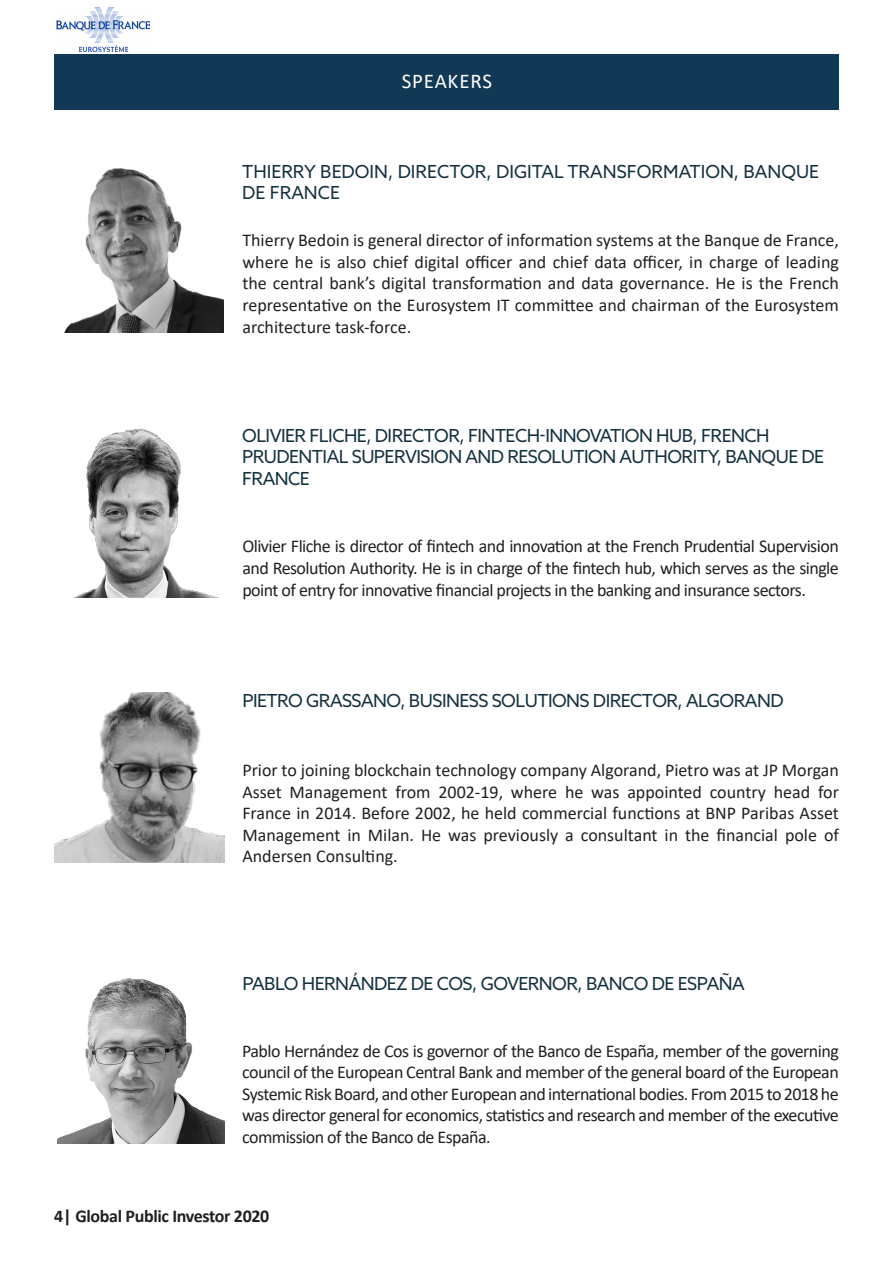
<style>
.page{position:relative;width:893px;height:1263px;background:#fff}
.page>*{position:absolute;margin:0;border:0;box-sizing:border-box;transform-origin:0 0}
.t1{font:21px "Calibri";letter-spacing:.04em;color:#fff}
.t2{font:18px/21.6px "Calibri";letter-spacing:-.025em;color:#231f20;text-align:justify}
.t3{font:18px/21.6px "Azo Sans";letter-spacing:-.03em;color:#13313e}
.t4{font:18px/21.6px "Azo Sans";color:#13313e}
.t5{font:700 18px "Calibri";letter-spacing:-.02em;color:#231f20}
</style>
<div class="page">
<img style="left:56px;top:7px;width:94px;height:44px">
<div style="left:55px;top:54px;width:784px;height:55px;background:#113955"></div>
<img style="left:54px;top:692px;width:170px;height:170px">
<img style="left:57px;top:978px;width:167px;height:165px">
<img style="left:64px;top:168px;width:160px;height:165px">
<img style="left:76px;top:428px;width:140px;height:169px">
<p class="t1" style="left:402px;top:67px;width:92px">SPEAKERS</p>
<p class="t4" style="left:242px;top:160px;width:578px">THIERRY BEDOIN, DIRECTOR, DIGITAL TRANSFORMATION, BANQUE<br>DE FRANCE</p>
<p class="t2" style="left:242px;top:229px;width:598px">Thierry Bedoin is general director of information systems at the Banque de France, where he is also chief digital officer and chief data officer, in charge of leading the central bank’s digital transformation and data governance. He is the French representative on the Eurosystem IT committee and chairman of the Eurosystem architecture task-force.</p>
<p class="t3" style="left:242px;top:424px;width:583px">OLIVIER FLICHE, DIRECTOR, FINTECH-INNOVATION HUB, FRENCH<br>PRUDENTIAL SUPERVISION AND RESOLUTION AUTHORITY, BANQUE DE<br>FRANCE</p>
<p class="t2" style="left:242px;top:535px;width:598px">Olivier Fliche is director of fintech and innovation at the French Prudential Supervision and Resolution Authority. He is in charge of the fintech hub, which serves as the single point of entry for innovative financial projects in the banking and insurance sectors.</p>
<p class="t3" style="left:242px;top:689px;width:543px">PIETRO GRASSANO, BUSINESS SOLUTIONS DIRECTOR, ALGORAND</p>
<p class="t2" style="left:242px;top:759px;width:598px">Prior to joining blockchain technology company Algorand, Pietro was at JP Morgan Asset Management from 2002-19, where he was appointed country head for France in 2014. Before 2002, he held commercial functions at BNP Paribas Asset Management in Milan. He was previously a consultant in the financial pole of Andersen Consulting.</p>
<p class="t3" style="left:242px;top:972px;width:504px">PABLO HERNÁNDEZ DE COS, GOVERNOR, BANCO DE ESPAÑA</p>
<p class="t2" style="left:242px;top:1039px;width:598px">Pablo Hernández de Cos is governor of the Banco de España, member of the governing council of the European Central Bank and member of the general board of the European Systemic Risk Board, and other European and international bodies. From 2015 to 2018 he was director general for economics, statistics and research and member of the executive commission of the Banco de España.</p>
<p class="t5" style="left:54px;top:1204px;width:217px">4| Global Public Investor 2020</p>
</div>
